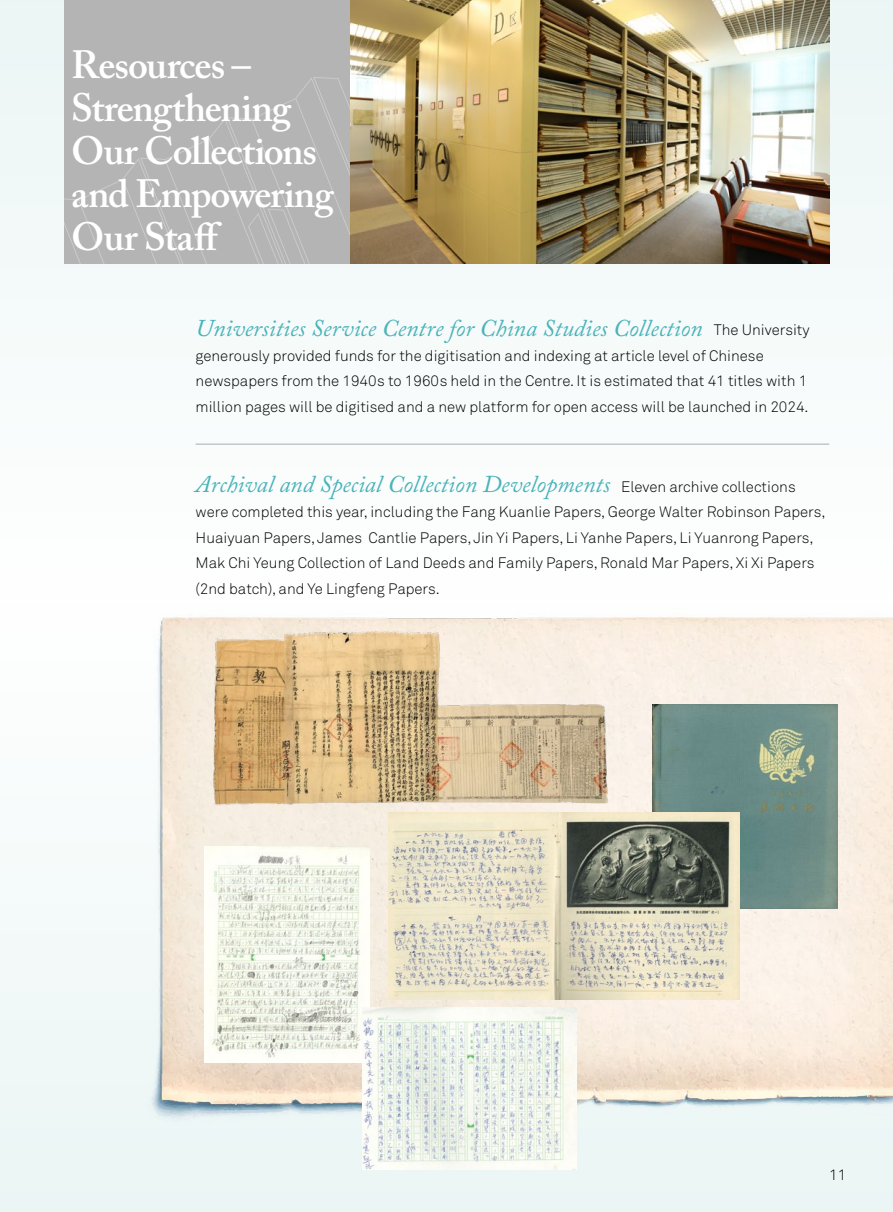
<style>
.page{position:relative;width:893px;height:1212px;background:#f7fbfb}
.page>*{position:absolute;margin:0;border:0;box-sizing:border-box;transform-origin:0 0}
.t1{font:600 39.15px/43px "Adobe Caslon Pro";letter-spacing:-.025em;color:#fff}
.t2{font:italic 24px "Adobe Caslon Pro";color:#4ab3b9}
.t3{font:300 15px/25.5px "Akkurat";color:#000}
.s1{font-family:"Akkurat";font-weight:300;font-style:normal;font-size:15px;color:#000}
</style>
<div class="page">
<img style="left:147px;top:617px;width:746px;height:509px">
<img style="left:350px;top:0;width:479px;height:264px">
<div style="left:64px;top:0;width:286px;height:264px;background:#b4b4b4"></div>
<svg style="left:64px;top:159px;width:76px;height:105px"></svg>
<svg style="left:140px;top:77px;width:210px;height:187px"></svg>
<hr style="left:196px;top:444px;width:633px;height:1px;background:#b4b4b4">
<img style="left:204px;top:846px;width:166px;height:216px">
<img style="left:652px;top:705px;width:186px;height:204px">
<img style="left:213px;top:629px;width:396px;height:179px">
<img style="left:389px;top:813px;width:351px;height:186px">
<img style="left:362px;top:1008px;width:215px;height:162px">
<h1 class="t1" style="left:71px;top:43px;width:264px">Resources –<br>Strengthening<br>Our Collections and Empowering<br>Our Staff</h1>
<h2 class="t2" style="left:196px;top:313px;width:616px">Universities Service Centre for China Studies Collection <span class="s1">The University</span></h2>
<p class="t3" style="left:196px;top:343px;width:614px">generously provided funds for the digitisation and indexing at article level of Chinese newspapers from the 1940s to 1960s held in the Centre. It is estimated that 41 titles with 1 million pages will be digitised and a new platform for open access will be launched in 2024.</p>
<h2 class="t2" style="left:196px;top:470px;width:602px">Archival and Special Collection Developments <span class="s1">Eleven archive collections</span></h2>
<p class="t3" style="left:196px;top:499px;width:631px">were completed this year, including the Fang Kuanlie Papers, George Walter Robinson Papers, Huaiyuan Papers, James Cantlie Papers, Jin Yi Papers, Li Yanhe Papers, Li Yuanrong Papers, Mak Chi Yeung Collection of Land Deeds and Family Papers, Ronald Mar Papers, Xi Xi Papers (2nd batch), and Ye Lingfeng Papers.</p>
<p class="t3" style="left:829px;top:1162px;width:19px">11</p>
</div>
